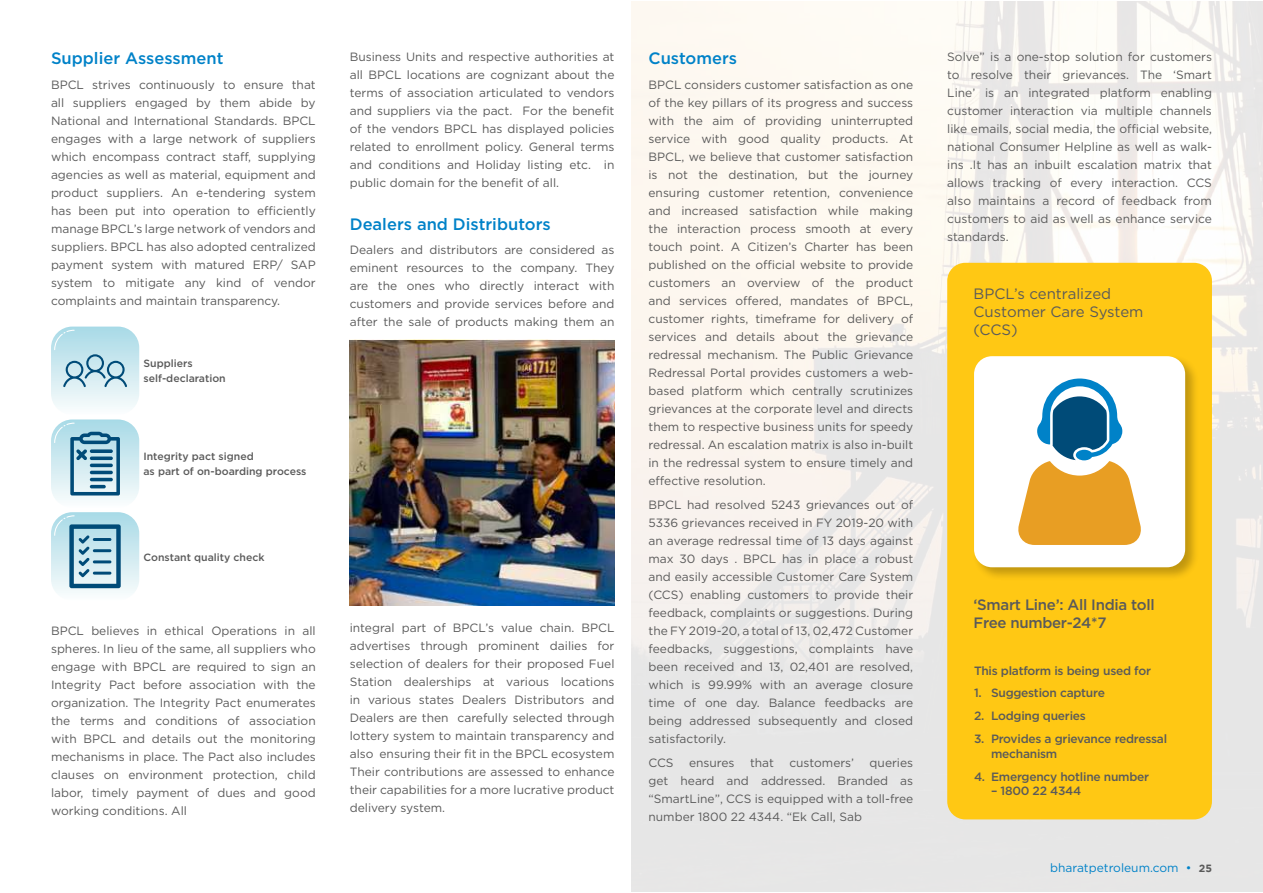
<style>
.page{position:relative;width:1263px;height:893px;background:#fff}
.page>*{position:absolute;margin:0;border:0;box-sizing:border-box;transform-origin:0 0}
.t1{font:500 16.5px "Gotham";color:#0082c8}
.t2{font:15px/18px "Gotham";color:#5a5a5a}
.t3{font:500 15px/18px "Gotham";letter-spacing:-.02em;color:#5a5a5a}
.t4{font:12px/18px "Gotham";color:#5a5a5a;text-align:justify}
.t5{font:500 12px/14.4px "Gotham";letter-spacing:-.02em;color:#5a5a5a}
.t6{font:12px "Gotham";color:#0082c8}
.t7{font:500 10.5px/15px "Gotham";color:#5a5a5a}
.s1{font-weight:700;font-size:10.5px;color:#5a5a5a}
</style>
<div class="page">
<img style="left:631px;top:2px;width:632px;height:889px">
<svg style="left:51px;top:327px;width:88px;height:266px"></svg>
<img style="left:350px;top:339px;width:264px;height:267px">
<div style="left:947px;top:263px;width:265px;height:556px;background:#ffc814;border-radius:18px"></div>
<div style="left:972px;top:354px;width:227px;height:227px;background:#000;opacity:.25"></div>
<div style="left:974px;top:356px;width:211px;height:211px;background:#fff;border-radius:18px"></div>
<svg style="left:1018px;top:378px;width:123px;height:167px"></svg>
<h1 class="t1" style="left:51px;top:48px;width:174px">Supplier Assessment</h1>
<p class="t4" style="left:51px;top:75px;width:266px">BPCL strives continuously to ensure that all suppliers engaged by them abide by National and International Standards. BPCL engages with a large network of suppliers which encompass contract staff, supplying agencies as well as material, equipment and product suppliers. An e-tendering system has been put into operation to efficiently manage BPCL’s large network of vendors and suppliers. BPCL has also adopted centralized payment system with matured ERP/ SAP system to mitigate any kind of vendor complaints and maintain transparency.</p>
<p class="t7" style="left:143px;top:356px;width:84px">Suppliers self-declaration</p>
<p class="t7" style="left:143px;top:449px;width:165px">Integrity pact signed<br>as part of on-boarding process</p>
<p class="t7" style="left:143px;top:549px;width:123px">Constant quality check</p>
<p class="t4" style="left:51px;top:621px;width:266px">BPCL believes in ethical Operations in all spheres. In lieu of the same, all suppliers who engage with BPCL are required to sign an Integrity Pact before association with the organization. The Integrity Pact enumerates the terms and conditions of association with BPCL and details out the monitoring mechanisms in place. The Pact also includes clauses on environment protection, child labor, timely payment of dues and good working conditions. All</p>
<p class="t4" style="left:350px;top:47px;width:266px">Business Units and respective authorities at all BPCL locations are cognizant about the terms of association articulated to vendors and suppliers via the pact. For the benefit of the vendors BPCL has displayed policies related to enrollment policy. General terms and conditions and Holiday listing etc. in public domain for the benefit of all.</p>
<h1 class="t1" style="left:350px;top:213px;width:203px">Dealers and Distributors</h1>
<p class="t4" style="left:350px;top:241px;width:266px">Dealers and distributors are considered as eminent resources to the company. They are the ones who directly interact with customers and provide services before and after the sale of products making them an</p>
<p class="t4" style="left:350px;top:619px;width:266px">integral part of BPCL’s value chain. BPCL advertises through prominent dailies for selection of dealers for their proposed Fuel Station dealerships at various locations in various states Dealers Distributors and Dealers are then carefully selected through lottery system to maintain transparency and also ensuring their fit in the BPCL ecosystem Their contributions are assessed to enhance their capabilities for a more lucrative product delivery system.</p>
<h1 class="t1" style="left:648px;top:48px;width:90px">Customers</h1>
<p class="t4" style="left:648px;top:75px;width:266px">BPCL considers customer satisfaction as one of the key pillars of its progress and success with the aim of providing uninterrupted service with good quality products. At BPCL, we believe that customer satisfaction is not the destination, but the journey ensuring customer retention, convenience and increased satisfaction while making the interaction process smooth at every touch point. A Citizen’s Charter has been published on the official website to provide customers an overview of the product and services offered, mandates of BPCL, customer rights, timeframe for delivery of services and details about the grievance redressal mechanism. The Public Grievance Redressal Portal provides customers a web&shy;based platform which centrally scrutinizes grievances at the corporate level and directs them to respective business units for speedy redressal. An escalation matrix is also in-built in the redressal system to ensure timely and effective resolution.</p>
<p class="t4" style="left:648px;top:495px;width:266px">BPCL had resolved 5243 grievances out of 5336 grievances received in FY 2019-20 with an average redressal time of 13 days against max 30 days . BPCL has in place a robust and easily accessible Customer Care System (CCS) enabling customers to provide their feedback, complaints or suggestions. During the FY 2019-20, a total of 13, 02,472 Customer feedbacks, suggestions, complaints have been received and 13, 02,401 are resolved, which is 99.99% with an average closure time of one day. Balance feedbacks are being addressed subsequently and closed satisfactorily.</p>
<p class="t4" style="left:648px;top:754px;width:27px">CCS</p>
<p class="t4" style="left:689px;top:754px;width:47px">ensures</p>
<p class="t4" style="left:750px;top:754px;width:25px">that</p>
<p class="t4" style="left:789px;top:754px;width:66px">customers’</p>
<p class="t4" style="left:648px;top:754px;width:266px;text-indent:221px">queries get heard and addressed. Branded as “SmartLine”, CCS is equipped with a toll-free number 1800 22 4344. “Ek Call, Sab</p>
<p class="t4" style="left:947px;top:47px;width:266px">Solve” is a one-stop solution for customers to resolve their grievances. The ‘Smart Line’ is an integrated platform enabling customer interaction via multiple channels like emails, social media, the official website, national Consumer Helpline as well as walk&shy;ins .It has an inbuilt escalation matrix that allows tracking of every interaction. CCS also maintains a record of feedback from customers to aid as well as enhance service standards.</p>
<p class="t2" style="left:973px;top:285px;width:171px">BPCL’s centralized<br>Customer Care System (CCS)</p>
<p class="t3" style="left:973px;top:596px;width:183px">‘Smart Line’: All India toll<br>Free number-24*7</p>
<p class="t5" style="left:974px;top:663px;width:178px">This platform is being used for</p>
<p class="t5" style="left:974px;top:686px;width:132px">1. Suggestion capture</p>
<p class="t5" style="left:974px;top:709px;width:113px">2. Lodging queries</p>
<p class="t5" style="left:991px;top:732px;width:178px;text-indent:-17px">3. Provides a grievance redressal mechanism</p>
<p class="t5" style="left:974px;top:769px;width:177px">4. Emergency hotline number</p>
<p class="t5" style="left:991px;top:783px;width:92px">– 1800 22 4344</p>
<p class="t6" style="left:1050px;top:860px;width:163px">bharatpetroleum.com • <span class="s1">25</span></p>
</div>
